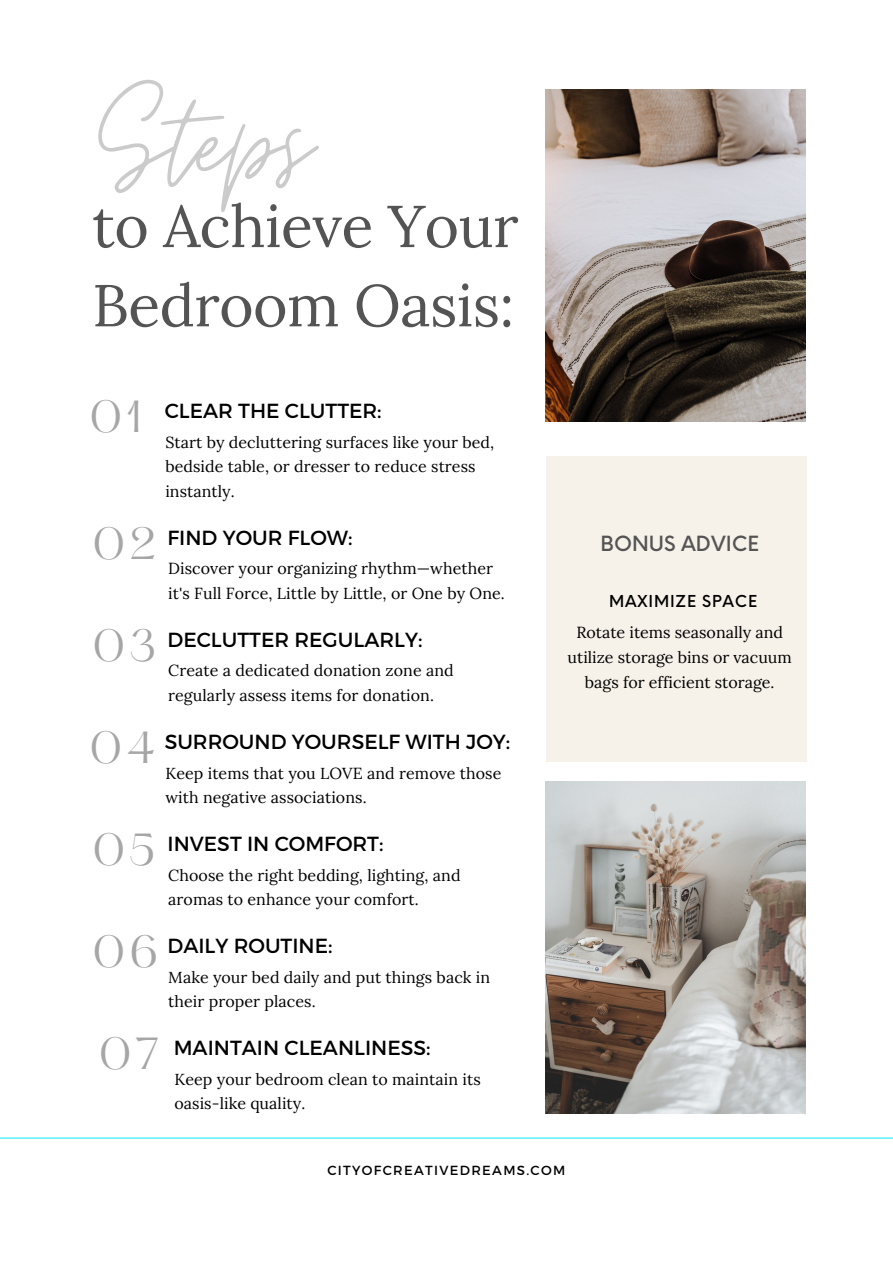
<style>
.page{position:relative;width:893px;height:1264px;background:#fff}
.page>*{position:absolute;margin:0;border:0;box-sizing:border-box;transform-origin:0 0}
.t1{font:140.4px "Moon Time";color:#cbcbcb}
.t2{font:58.95px/79.2px "Lora";letter-spacing:-.01em;color:#545454}
.t3{font:39.3px "Hatton";letter-spacing:.09em;color:#a6a6a6}
.t4{font:20.4px "Montserrat";color:#000}
.t5{font:500 20.4px "Neue Einstellung";color:#545454}
.t6{font:16.05px/24.8px "Lora";letter-spacing:.005em;color:#000}
.t7{font:500 16.05px "Neue Einstellung";letter-spacing:.05em;color:#000}
.t8{font:13.2px "Montserrat";letter-spacing:.1em;color:#000}
</style>
<div class="page">
<img style="left:546px;top:89px;width:259px;height:332px">
<div style="left:546px;top:456px;width:260px;height:306px;background:#f6f2ea"></div>
<hr style="left:0;top:1137px;width:892px;height:1px;background:#24ecff">
<img style="left:546px;top:782px;width:259px;height:331px">
<p class="t1" style="left:98px;top:58px;width:215px">Steps</p>
<p class="t2" style="left:92px;top:186px;width:428px">to Achieve Your<br>Bedroom Oasis:</p>
<p class="t3" style="left:89px;top:398px;width:54px">01</p>
<p class="t4" style="left:165px;top:397px;width:218px">CLEAR THE CLUTTER:</p>
<p class="t6" style="left:165px;top:429px;width:330px">Start by decluttering surfaces like your bed, bedside table, or dresser to reduce stress instantly.</p>
<p class="t3" style="left:92px;top:524px;width:65px">02</p>
<p class="t4" style="left:167px;top:524px;width:186px">FIND YOUR FLOW:</p>
<p class="t6" style="left:168px;top:556px;width:338px">Discover your organizing rhythm—whether it's Full Force, Little by Little, or One by One.</p>
<p class="t3" style="left:92px;top:626px;width:65px">03</p>
<p class="t4" style="left:167px;top:626px;width:256px">DECLUTTER REGULARLY:</p>
<p class="t6" style="left:168px;top:658px;width:287px">Create a dedicated donation zone and regularly assess items for donation.</p>
<p class="t3" style="left:89px;top:729px;width:67px">04</p>
<p class="t4" style="left:165px;top:728px;width:347px">SURROUND YOURSELF WITH JOY:</p>
<p class="t6" style="left:165px;top:760px;width:337px">Keep items that you LOVE and remove those with negative associations.</p>
<p class="t3" style="left:92px;top:831px;width:64px">05</p>
<p class="t4" style="left:167px;top:830px;width:217px">INVEST IN COMFORT:</p>
<p class="t6" style="left:168px;top:862px;width:294px">Choose the right bedding, lighting, and aromas to enhance your comfort.</p>
<p class="t3" style="left:92px;top:933px;width:68px">06</p>
<p class="t4" style="left:167px;top:932px;width:166px">DAILY ROUTINE:</p>
<p class="t6" style="left:168px;top:964px;width:323px">Make your bed daily and put things back in their proper places.</p>
<p class="t3" style="left:98px;top:1035px;width:63px">07</p>
<p class="t4" style="left:174px;top:1034px;width:258px">MAINTAIN CLEANLINESS:</p>
<p class="t6" style="left:174px;top:1066px;width:308px">Keep your bedroom clean to maintain its oasis-like quality.</p>
<p class="t5" style="left:600px;top:525px;width:160px">BONUS ADVICE</p>
<p class="t7" style="left:609px;top:586px;width:150px">MAXIMIZE SPACE</p>
<p class="t6" style="left:567px;top:620px;width:226px;text-align:center">Rotate items seasonally and utilize storage bins or vacuum bags for efficient storage.</p>
<p class="t8" style="left:327px;top:1161px;width:239px">CITYOFCREATIVEDREAMS.COM</p>
</div>
